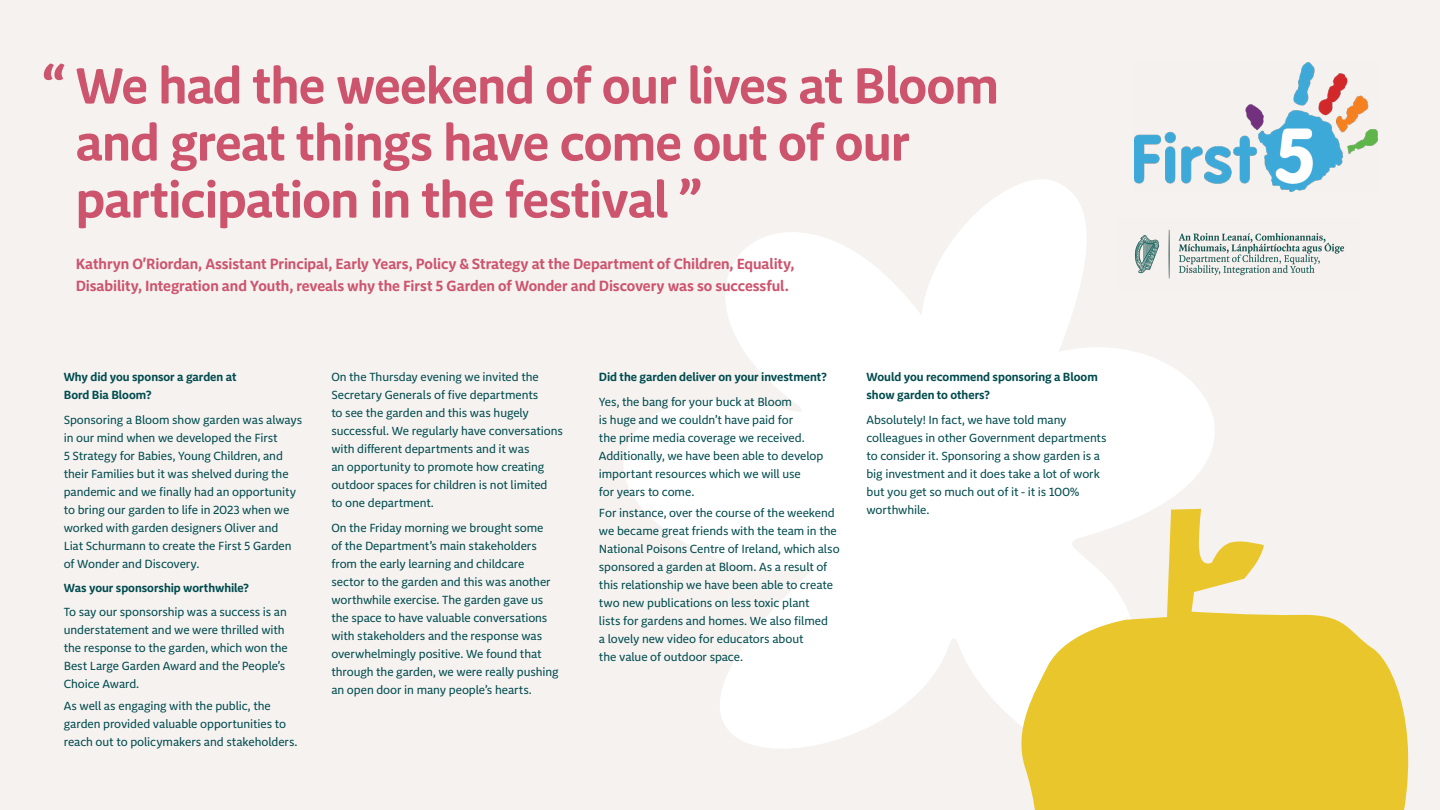
<style>
.page{position:relative;width:1440px;height:810px;background:#f5f2f0}
.page>*{position:absolute;margin:0;border:0;box-sizing:border-box;transform-origin:0 0}
.t1{font:700 51px/57px "Bord Bia Sans";letter-spacing:-.02em;color:#cd546d}
.t2{font:700 15px/22.5px "Bord Bia Sans";letter-spacing:-.005em;color:#cd546d}
.t3{font:12px/18px "Bord Bia Sans";letter-spacing:-.01em;color:#004b4e}
.t4{font:700 12px/18px "Bord Bia Sans";letter-spacing:-.005em;color:#004b4e}
</style>
<div class="page">
<svg style="left:624px;top:179px;width:591px;height:569px;fill:#fff"></svg>
<img style="left:1134px;top:62px;width:244px;height:130px">
<svg style="left:1013px;top:509px;width:396px;height:301px;fill:#eac62d"></svg>
<img style="left:1118px;top:218px;width:226px;height:72px">
<h1 class="t1" style="left:76px;top:57px;width:925px;text-indent:-33px">“ We had the weekend of our lives at Bloom and great things have come out of our participation in the festival ”</h1>
<p class="t2" style="left:76px;top:252px;width:720px">Kathryn O'Riordan, Assistant Principal, Early Years, Policy &amp; Strategy at the Department of Children, Equality,<br>Disability, Integration and Youth, reveals why the First 5 Garden of Wonder and Discovery was so successful.</p>
<p class="t4" style="left:64px;top:368px;width:174px">Why did you sponsor a garden at<br>Bord Bia Bloom?</p>
<p class="t3" style="left:64px;top:411px;width:240px">Sponsoring a Bloom show garden was always in our mind when we developed the First<br>5 Strategy for Babies, Young Children, and their Families but it was shelved during the pandemic and we finally had an opportunity to bring our garden to life in 2023 when we worked with garden designers Oliver and<br>Liat Schurmann to create the First 5 Garden of Wonder and Discovery.</p>
<p class="t4" style="left:64px;top:579px;width:187px">Was your sponsorship worthwhile?</p>
<p class="t3" style="left:64px;top:603px;width:226px">To say our sponsorship was a success is an understatement and we were thrilled with the response to the garden, which won the Best Large Garden Award and the People’s Choice Award.</p>
<p class="t3" style="left:64px;top:697px;width:235px">As well as engaging with the public, the garden provided valuable opportunities to reach out to policymakers and stakeholders.</p>
<p class="t3" style="left:331px;top:368px;width:233px">On the Thursday evening we invited the Secretary Generals of five departments<br>to see the garden and this was hugely successful. We regularly have conversations with different departments and it was<br>an opportunity to promote how creating outdoor spaces for children is not limited<br>to one department.</p>
<p class="t3" style="left:331px;top:519px;width:229px">On the Friday morning we brought some<br>of the Department’s main stakeholders from the early learning and childcare sector to the garden and this was another worthwhile exercise. The garden gave us the space to have valuable conversations with stakeholders and the response was overwhelmingly positive. We found that through the garden, we were really pushing an open door in many people’s hearts.</p>
<p class="t4" style="left:599px;top:368px;width:229px">Did the garden deliver on your investment?</p>
<p class="t3" style="left:599px;top:393px;width:226px">Yes, the bang for your buck at Bloom<br>is huge and we couldn’t have paid for<br>the prime media coverage we received.<br>Additionally, we have been able to develop important resources which we will use<br>for years to come.</p>
<p class="t3" style="left:599px;top:504px;width:242px">For instance, over the course of the weekend we became great friends with the team in the National Poisons Centre of Ireland, which also sponsored a garden at Bloom. As a result of this relationship we have been able to create two new publications on less toxic plant<br>lists for gardens and homes. We also filmed<br>a lovely new video for educators about<br>the value of outdoor space.</p>
<p class="t4" style="left:867px;top:368px;width:233px">Would you recommend sponsoring a Bloom show garden to others?</p>
<p class="t3" style="left:867px;top:411px;width:242px">Absolutely! In fact, we have told many colleagues in other Government departments to consider it. Sponsoring a show garden is a big investment and it does take a lot of work but you get so much out of it – it is 100% worthwhile.</p>
</div>
